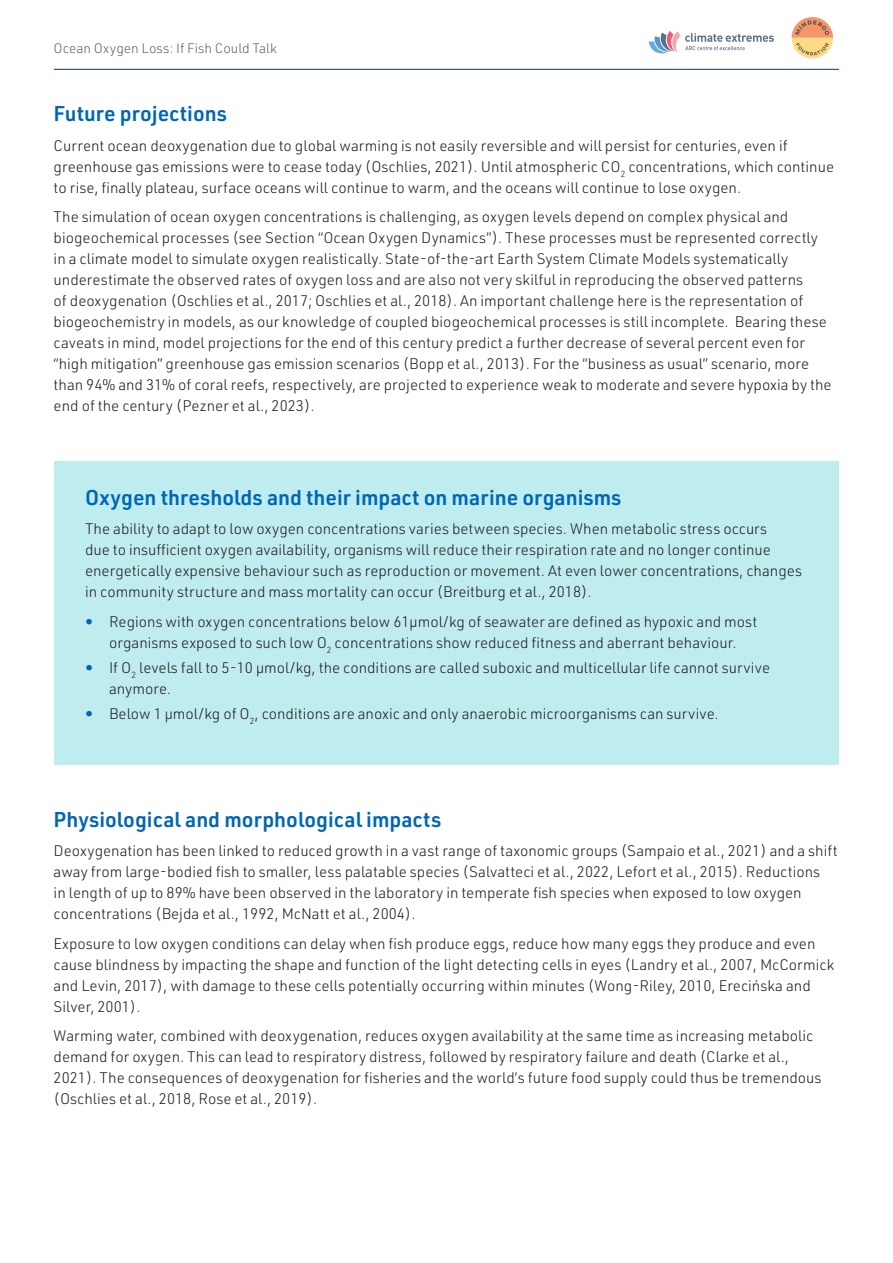
<style>
.page{position:relative;width:893px;height:1263px;background:#fff}
.page>*{position:absolute;margin:0;border:0;box-sizing:border-box;transform-origin:0 0}
.Heading_2{font:600 21px "URWDIN";color:#0066b3}
.Body_Copy{font:300 15px/21px "URWDIN";color:#231f20}
.t1{font:300 13.5px "URWDIN";color:#636568}
.s1{font-weight:600;color:#0066b3}
</style>
<div class="page">
<svg style="left:649px;top:31px;width:125px;height:23px"></svg>
<hr style="left:54px;top:69px;width:785px;height:1px;background:#113659">
<svg style="left:792px;top:17px;width:41px;height:41px"></svg>
<div style="left:54px;top:461px;width:785px;height:304px;background:#bfedef"></div>
<p class="t1" style="left:54px;top:39px;width:225px">Ocean Oxygen Loss: If Fish Could Talk</p>
<p class="Heading_2" style="left:54px;top:100px;width:175px">Future projections</p>
<p class="Body_Copy" style="left:54px;top:135px;width:782px">Current ocean deoxygenation due to global warming is not easily reversible and will persist for centuries, even if greenhouse gas emissions were to cease today (Oschlies, 2021). Until atmospheric CO<sub>2</sub> concentrations, which continue to rise, finally plateau, surface oceans will continue to warm, and the oceans will continue to lose oxygen.</p>
<p class="Body_Copy" style="left:54px;top:206px;width:780px">The simulation of ocean oxygen concentrations is challenging, as oxygen levels depend on complex physical and biogeochemical processes (see Section “Ocean Oxygen Dynamics”). These processes must be represented correctly in a climate model to simulate oxygen realistically. State-of-the-art Earth System Climate Models systematically underestimate the observed rates of oxygen loss and are also not very skilful in reproducing the observed patterns<br>of deoxygenation (Oschlies et al., 2017; Oschlies et al., 2018). An important challenge here is the representation of biogeochemistry in models, as our knowledge of coupled biogeochemical processes is still incomplete. Bearing these caveats in mind, model projections for the end of this century predict a further decrease of several percent even for “high mitigation” greenhouse gas emission scenarios (Bopp et al., 2013). For the “business as usual” scenario, more than 94% and 31% of coral reefs, respectively, are projected to experience weak to moderate and severe hypoxia by the end of the century (Pezner et al., 2023).</p>
<p class="Heading_2" style="left:85px;top:483px;width:538px">Oxygen thresholds and their impact on marine organisms</p>
<p class="Body_Copy" style="left:85px;top:518px;width:718px">The ability to adapt to low oxygen concentrations varies between species. When metabolic stress occurs<br>due to insufficient oxygen availability, organisms will reduce their respiration rate and no longer continue energetically expensive behaviour such as reproduction or movement. At even lower concentrations, changes in community structure and mass mortality can occur (Breitburg et al., 2018).</p>
<p class="Body_Copy" style="left:85px;top:610px;width:674px;text-align:center"><span class="s1">•</span> Regions with oxygen concentrations below 61µmol/kg of seawater are defined as hypoxic and most organisms exposed to such low O<sub>2</sub> concentrations show reduced fitness and aberrant behaviour.</p>
<p class="Body_Copy" style="left:109px;top:657px;width:663px;text-indent:-24px"><span class="s1">•</span> If O<sub>2</sub> levels fall to 5-10 µmol/kg, the conditions are called suboxic and multicellular life cannot survive anymore.</p>
<p class="Body_Copy" style="left:85px;top:703px;width:635px"><span class="s1">•</span> Below 1 µmol/kg of O<sub>2</sub>, conditions are anoxic and only anaerobic microorganisms can survive.</p>
<p class="Heading_2" style="left:54px;top:805px;width:389px">Physiological and morphological impacts</p>
<p class="Body_Copy" style="left:54px;top:840px;width:786px">Deoxygenation has been linked to reduced growth in a vast range of taxonomic groups (Sampaio et al., 2021) and a shift away from large-bodied fish to smaller, less palatable species (Salvatteci et al., 2022, Lefort et al., 2015). Reductions<br>in length of up to 89% have been observed in the laboratory in temperate fish species when exposed to low oxygen concentrations (Bejda et al., 1992, McNatt et al., 2004).</p>
<p class="Body_Copy" style="left:54px;top:932px;width:782px">Exposure to low oxygen conditions can delay when fish produce eggs, reduce how many eggs they produce and even cause blindness by impacting the shape and function of the light detecting cells in eyes (Landry et al., 2007, McCormick and Levin, 2017), with damage to these cells potentially occurring within minutes (Wong-Riley, 2010, Erecińska and Silver, 2001).</p>
<p class="Body_Copy" style="left:54px;top:1025px;width:769px">Warming water, combined with deoxygenation, reduces oxygen availability at the same time as increasing metabolic demand for oxygen. This can lead to respiratory distress, followed by respiratory failure and death (Clarke et al., 2021). The consequences of deoxygenation for fisheries and the world’s future food supply could thus be tremendous (Oschlies et al., 2018, Rose et al., 2019).</p>
</div>
